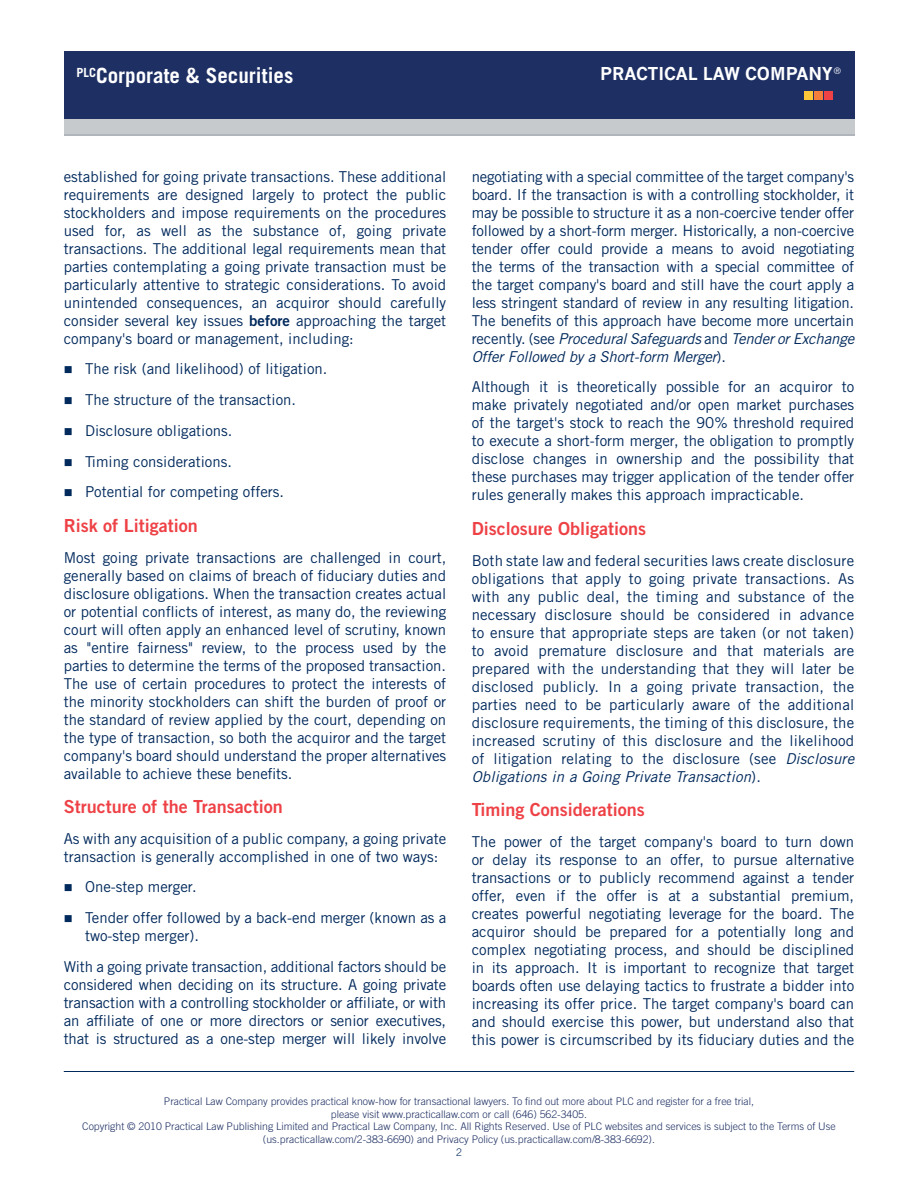
<style>
.page{position:relative;width:918px;height:1188px;background:#fff}
.page>*{position:absolute;margin:0;border:0;box-sizing:border-box;transform-origin:0 0}
.t1{font:700 21px "Trade Gothic";color:#fff}
.para{font:18px "Trade Gothic Bold Two";color:#ee4146}
.t2{font:700 17.4px "News Gothic";color:#fff}
.bulleted1{font:15px/18px "Trade Gothic";color:#00295c;text-align:justify}
.LH_Header_Left{font:300 10.5px "Trade Gothic";color:#1d2f63}
.LH_Header_Left-2{font:300 10.5px "Trade Gothic";color:#00295c}
.s1{font-family:"Trade Gothic Bold Two"}
.s2{font-style:italic}
</style>
<div class="page">
<div style="left:64px;top:51px;width:791px;height:68px;background:#1d2f63"></div>
<div style="left:64px;top:119px;width:791px;height:17px;background:#c6cacd"></div>
<hr style="left:64px;top:135px;width:791px;height:1px;background:#b0b4bb">
<div style="left:824px;top:92px;width:9px;height:8px;background:#ee4146"></div>
<div style="left:814px;top:92px;width:9px;height:8px;background:#f47d3b"></div>
<div style="left:804px;top:92px;width:8px;height:8px;background:#ffc838"></div>
<hr style="left:64px;top:1071px;width:790px;height:1px;background:#00295c">
<p class="t1" style="left:77px;top:62px;width:218px"><sup>PLC</sup>Corporate &amp; Securities</p>
<p class="t2" style="left:600px;top:62px;width:242px">PRACTICAL LAW COMPANY<sup>®</sup></p>
<p class="bulleted1" style="left:64px;top:167px;width:384px">established for going private transactions. These additional requirements are designed largely to protect the public stockholders and impose requirements on the procedures used for, as well as the substance of, going private transactions. The additional legal requirements mean that parties contemplating a going private transaction must be particularly attentive to strategic considerations. To avoid unintended consequences, an acquiror should carefully consider several key issues <span class="s1">before</span> approaching the target company's board or management, including:</p>
<p class="bulleted1" style="left:85px;top:360px;width:244px">The risk (and likelihood) of litigation.</p>
<p class="bulleted1" style="left:85px;top:391px;width:213px">The structure of the transaction.</p>
<p class="bulleted1" style="left:85px;top:421px;width:149px">Disclosure obligations.</p>
<p class="bulleted1" style="left:85px;top:452px;width:148px">Timing considerations.</p>
<p class="bulleted1" style="left:85px;top:483px;width:201px">Potential for competing offers.</p>
<p class="para" style="left:64px;top:514px;width:135px">Risk of Litigation</p>
<p class="bulleted1" style="left:64px;top:548px;width:384px">Most going private transactions are challenged in court, generally based on claims of breach of fiduciary duties and disclosure obligations. When the transaction creates actual or potential conflicts of interest, as many do, the reviewing court will often apply an enhanced level of scrutiny, known as "entire fairness" review, to the process used by the parties to determine the terms of the proposed transaction.<br>The use of certain procedures to protect the interests of the minority stockholders can shift the burden of proof or the standard of review applied by the court, depending on the type of transaction, so both the acquiror and the target company's board should understand the proper alternatives available to achieve these benefits.</p>
<p class="para" style="left:64px;top:795px;width:221px">Structure of the Transaction</p>
<p class="bulleted1" style="left:64px;top:829px;width:384px">As with any acquisition of a public company, a going private transaction is generally accomplished in one of two ways:</p>
<p class="bulleted1" style="left:85px;top:878px;width:113px">One-step merger.</p>
<p class="bulleted1" style="left:85px;top:909px;width:363px">Tender offer followed by a back-end merger (known as a two-step merger).</p>
<p class="bulleted1" style="left:64px;top:957px;width:384px">With a going private transaction, additional factors should be considered when deciding on its structure. A going private transaction with a controlling stockholder or affiliate, or with an affiliate of one or more directors or senior executives, that is structured as a one-step merger will likely involve</p>
<p class="bulleted1" style="left:472px;top:167px;width:384px">negotiating with a special committee of the target company's board. If the transaction is with a controlling stockholder, it may be possible to structure it as a non-coercive tender offer followed by a short-form merger. Historically, a non-coercive tender offer could provide a means to avoid negotiating the terms of the transaction with a special committee of the target company's board and still have the court apply a less stringent standard of review in any resulting litigation.<br>The benefits of this approach have become more uncertain recently. (see <span class="s2">Procedural Safeguards</span> and <span class="s2">Tender or Exchange Offer Followed by a Short-form Merger</span>).</p>
<p class="bulleted1" style="left:472px;top:378px;width:384px">Although it is theoretically possible for an acquiror to make privately negotiated and/or open market purchases of the target's stock to reach the 90% threshold required to execute a short-form merger, the obligation to promptly disclose changes in ownership and the possibility that these purchases may trigger application of the tender offer rules generally makes this approach impracticable.</p>
<p class="para" style="left:472px;top:517px;width:176px">Disclosure Obligations</p>
<p class="bulleted1" style="left:472px;top:551px;width:384px">Both state law and federal securities laws create disclosure obligations that apply to going private transactions. As with any public deal, the timing and substance of the necessary disclosure should be considered in advance to ensure that appropriate steps are taken (or not taken) to avoid premature disclosure and that materials are prepared with the understanding that they will later be disclosed publicly. In a going private transaction, the parties need to be particularly aware of the additional disclosure requirements, the timing of this disclosure, the increased scrutiny of this disclosure and the likelihood of litigation relating to the disclosure (see <span class="s2">Disclosure Obligations in a Going Private Transaction</span>).</p>
<p class="para" style="left:472px;top:798px;width:175px">Timing Considerations</p>
<p class="bulleted1" style="left:472px;top:832px;width:384px">The power of the target company's board to turn down or delay its response to an offer, to pursue alternative transactions or to publicly recommend against a tender offer, even if the offer is at a substantial premium, creates powerful negotiating leverage for the board. The acquiror should be prepared for a potentially long and complex negotiating process, and should be disciplined in its approach. It is important to recognize that target boards often use delaying tactics to frustrate a bidder into increasing its offer price. The target company's board can and should exercise this power, but understand also that this power is circumscribed by its fiduciary duties and the</p>
<p class="LH_Header_Left" style="left:164px;top:1095px;width:592px">Practical Law Company provides practical know-how for transactional lawyers. To find out more about PLC and register for a free trial,</p>
<p class="LH_Header_Left" style="left:331px;top:1108px;width:258px">please visit www.practicallaw.com or call (646) 562-3405.</p>
<p class="LH_Header_Left" style="left:82px;top:1121px;width:755px">Copyright © 2010 Practical Law Publishing Limited and Practical Law Company, Inc. All Rights Reserved. Use of PLC websites and services is subject to the Terms of Use</p>
<p class="LH_Header_Left" style="left:263px;top:1133px;width:394px">(us.practicallaw.com/2-383-6690) and Privacy Policy (us.practicallaw.com/8-383-6692).</p>
<p class="LH_Header_Left-2" style="left:456px;top:1146px;width:7px">2</p>
</div>
